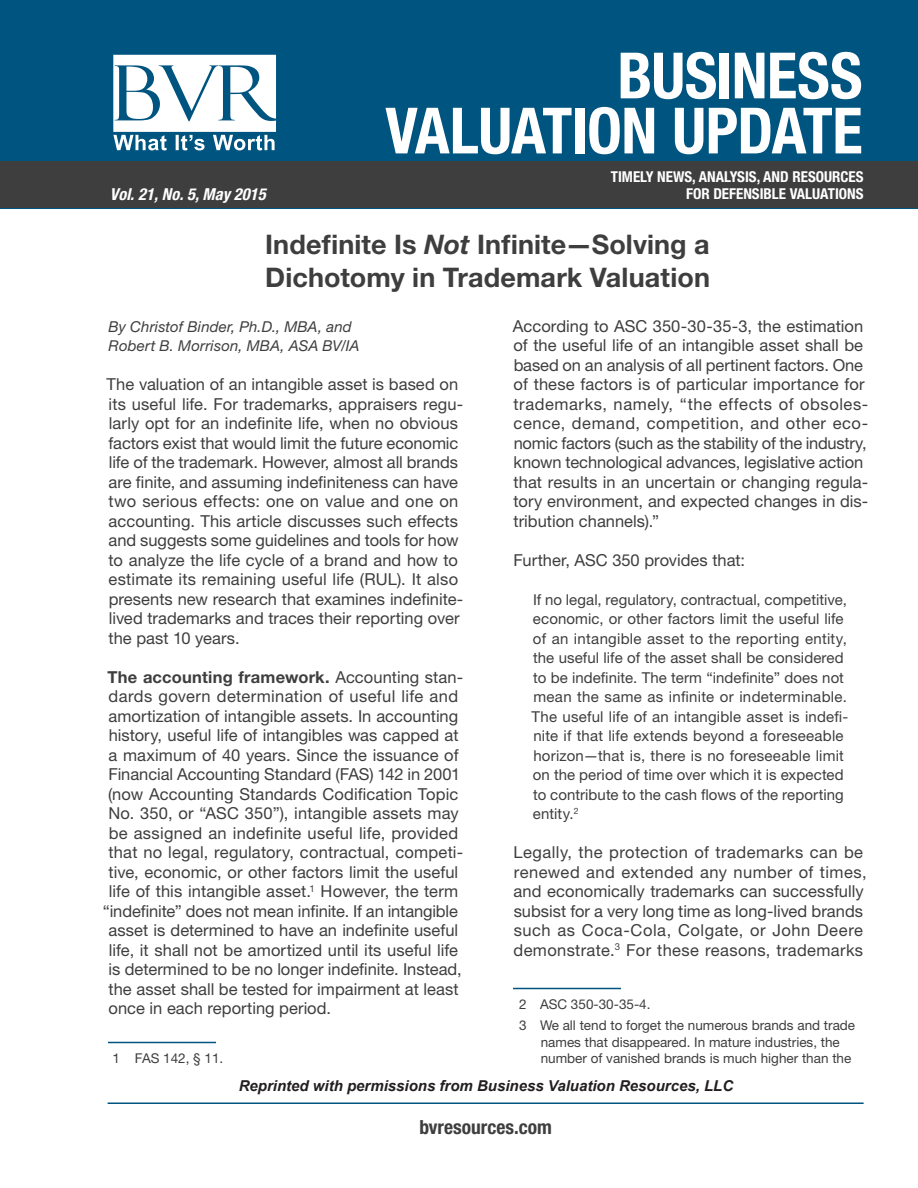
<style>
.page{position:relative;width:918px;height:1188px;background:#fff}
.page>*{position:absolute;margin:0;border:0;box-sizing:border-box;transform-origin:0 0}
.t1{font:700 condensed 63.9px/55.1px "Helvetica Neue LT Std";letter-spacing:-.01em;color:#fff;text-align:right}
.Story_Head-Centered{font:700 27px/33px "Helvetica Neue LT Std";letter-spacing:.005em;color:#3e3e3f}
.first_page_footer{font:700 condensed 19.5px "Helvetica Neue LT Std";color:#3e3e3f}
.body{font:16.5px/19.5px "Helvetica Neue LT Std";letter-spacing:.005em;color:#3e3e3f}
.body-2{font:700 16.5px "Helvetica Neue LT Std";letter-spacing:.01em;color:#3e3e3f}
.t2{font:italic 700 condensed 16.5px "Helvetica Neue LT Std";color:#fff}
.Block_Quote{font:15px/19.5px "Helvetica Neue LT Std";letter-spacing:.01em;color:#3e3e3f}
.By-Line{font:italic 15px/19.5px "Helvetica Neue LT Std";letter-spacing:.005em;color:#3e3e3f}
.t3{font:italic 700 15px "Arial";color:#231f20}
.t4{font:700 condensed 15px "Helvetica Neue LT Std";color:#fff}
.Footnote{font:13.5px/16.5px "Helvetica Neue LT Std";color:#3e3e3f}
.s1{font-style:italic}
.s2{font-weight:400}
</style>
<div class="page">
<hr style="left:108px;top:1102px;width:756px;height:2px;background:#005480">
<div style="left:0;top:0;width:918px;height:209px;background:#005480"></div>
<div style="left:0;top:161px;width:918px;height:47px;background:#3e3e3f"></div>
<svg style="left:113px;top:55px;width:163px;height:95px"></svg>
<hr style="left:108px;top:1042px;width:108px;height:1px;background:#005480">
<hr style="left:513px;top:988px;width:108px;height:1px;background:#005480">
<h1 class="t1" style="left:385px;top:47px;width:479px">BUSINESS<br>VALUATION UPDATE</h1>
<p class="t4" style="left:611px;top:168px;width:254px">TIMELY NEWS, ANALYSIS, AND RESOURCES</p>
<p class="t2" style="left:110px;top:184px;width:157px">Vol. 21, No. 5, May 2015</p>
<p class="t4" style="left:686px;top:185px;width:179px">FOR DEFENSIBLE VALUATIONS</p>
<p class="Story_Head-Centered" style="left:265px;top:227px;width:446px">Indefinite Is <span class="s1">Not</span> Infinite—Solving a<br>Dichotomy in Trademark Valuation</p>
<p class="By-Line" style="left:109px;top:316px;width:252px">By Christof Binder, Ph.D., MBA, and<br>Robert B. Morrison, MBA, ASA BV/IA</p>
<p class="body" style="left:107px;top:374px;width:358px">The valuation of an intangible asset is based on its useful life. For trademarks, appraisers regu&shy;larly opt for an indefinite life, when no obvious factors exist that would limit the future economic life of the trademark. However, almost all brands are finite, and assuming indefiniteness can have two serious effects: one on value and one on accounting. This article discusses such effects and suggests some guidelines and tools for how to analyze the life cycle of a brand and how to estimate its remaining useful life (RUL). It also presents new research that examines indefinite&shy;lived trademarks and traces their reporting over the past 10 years.</p>
<p class="body-2" style="left:108px;top:666px;width:357px">The accounting framework. <span class="s2">Accounting stan-</span></p>
<p class="body" style="left:109px;top:686px;width:351px">dards govern determination of useful life and</p>
<p class="body" style="left:109px;top:706px;width:351px">amortization of intangible assets. In accounting</p>
<p class="body" style="left:109px;top:725px;width:351px">history, useful life of intangibles was capped at</p>
<p class="body" style="left:109px;top:745px;width:352px">a maximum of 40 years. Since the issuance of</p>
<p class="body" style="left:109px;top:764px;width:353px">Financial Accounting Standard (FAS) 142 in 2001</p>
<p class="body" style="left:108px;top:784px;width:352px">(now Accounting Standards Codification Topic</p>
<p class="body" style="left:109px;top:803px;width:352px">No. 350, or “ASC 350”), intangible assets may</p>
<p class="body" style="left:109px;top:823px;width:351px">be assigned an indefinite useful life, provided</p>
<p class="body" style="left:109px;top:842px;width:356px">that no legal, regulatory, contractual, competi-</p>
<p class="body" style="left:109px;top:862px;width:351px">tive, economic, or other factors limit the useful</p>
<p class="body" style="left:109px;top:881px;width:351px">life of this intangible asset.<sup>1</sup> However, the term</p>
<p class="body" style="left:103px;top:901px;width:357px">“indefinite” does not mean infinite. If an intangible</p>
<p class="body" style="left:109px;top:920px;width:351px">asset is determined to have an indefinite useful</p>
<p class="body" style="left:109px;top:940px;width:351px">life, it shall not be amortized until its useful life</p>
<p class="body" style="left:109px;top:959px;width:355px">is determined to be no longer indefinite. Instead,</p>
<p class="body" style="left:109px;top:979px;width:352px">the asset shall be tested for impairment at least</p>
<p class="body" style="left:109px;top:998px;width:224px">once in each reporting period.</p>
<p class="Footnote" style="left:113px;top:1050px;width:112px">1 FAS 142, § 11.</p>
<p class="body" style="left:513px;top:316px;width:357px">According to ASC 350-30-35-3, the estimation of the useful life of an intangible asset shall be based on an analysis of all pertinent factors. One of these factors is of particular importance for trademarks, namely, “the effects of obsoles&shy;cence, demand, competition, and other eco&shy;nomic factors (such as the stability of the industry, known technological advances, legislative action that results in an uncertain or changing regula&shy;tory environment, and expected changes in dis&shy;tribution channels).”</p>
<p class="body" style="left:514px;top:550px;width:233px">Further, ASC 350 provides that:</p>
<p class="Block_Quote" style="left:532px;top:589px;width:318px">If no legal, regulatory, contractual, competitive, economic, or other factors limit the useful life of an intangible asset to the reporting entity, the useful life of the asset shall be considered to be indefinite. The term “indefinite” does not mean the same as infinite or indeterminable.<br>The useful life of an intangible asset is indefi&shy;nite if that life extends beyond a foreseeable horizon—that is, there is no foreseeable limit on the period of time over which it is expected to contribute to the cash flows of the reporting entity.<sup>2</sup></p>
<p class="body" style="left:514px;top:842px;width:355px">Legally, the protection of trademarks can be renewed and extended any number of times, and economically trademarks can successfully subsist for a very long time as long-lived brands such as Coca-Cola, Colgate, or John Deere demonstrate.<sup>3</sup> For these reasons, trademarks</p>
<p class="Footnote" style="left:519px;top:996px;width:133px">2 ASC 350-30-35-4.</p>
<p class="Footnote" style="left:541px;top:1017px;width:316px;text-indent:-22px">3 We all tend to forget the numerous brands and trade names that disappeared. In mature industries, the number of vanished brands is much higher than the</p>
<p class="t3" style="left:239px;top:1076px;width:496px">Reprinted with permissions from Business Valuation Resources, LLC</p>
<p class="first_page_footer" style="left:419px;top:1115px;width:134px">bvresources.com</p>
</div>
